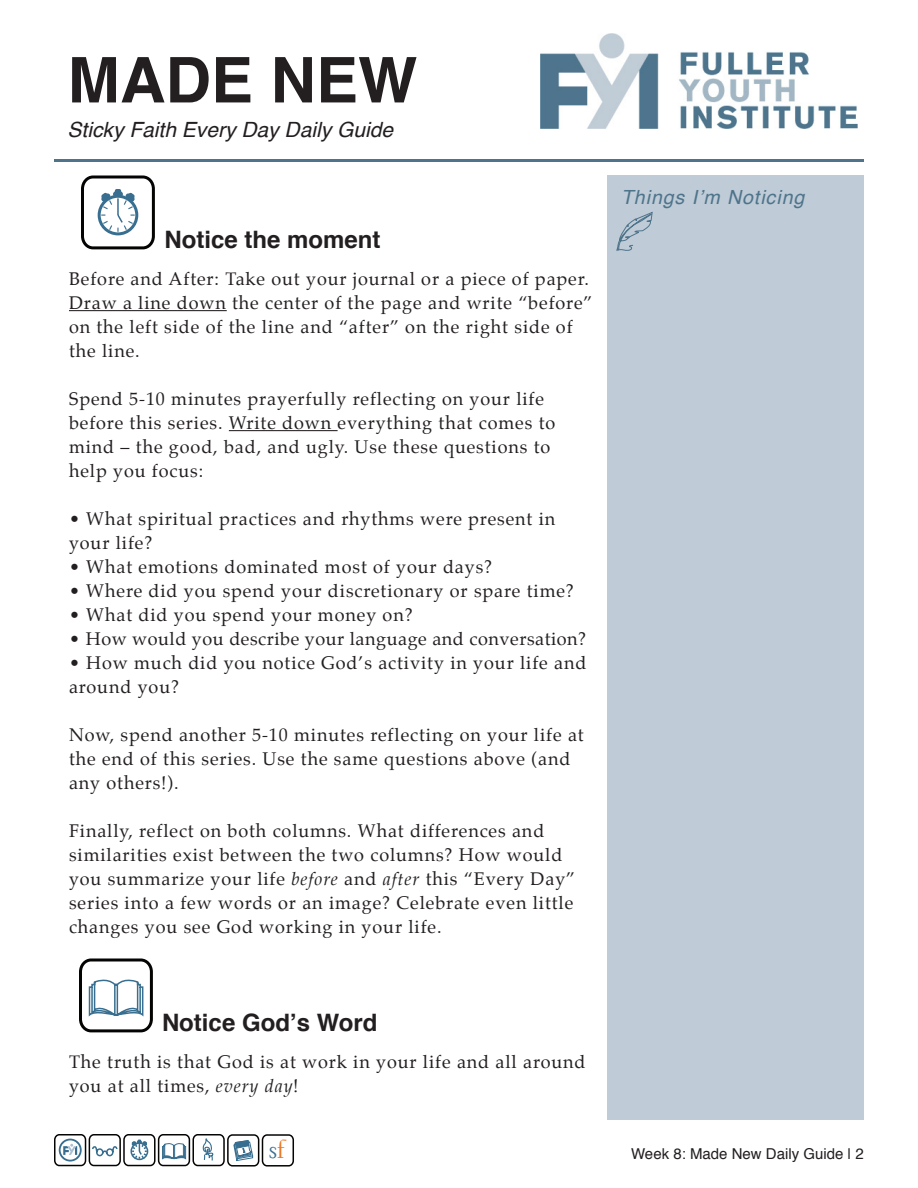
<style>
.page{position:relative;width:918px;height:1188px;background:#fff}
.page>*{position:absolute;margin:0;border:0;box-sizing:border-box;transform-origin:0 0}
.t1{font:700 63px "Helvetica";color:#231f20}
.t2{font:25.65px "Electra LH";color:#386e8f}
.t3{font:700 24px "Helvetica";color:#231f20}
.t4{font:italic 21px "Helvetica";color:#231f20}
.t5{font:italic 19.5px "Helvetica";letter-spacing:.05em;color:#4e748b}
.t6{font:18px/24px "Palatino";letter-spacing:.05em;color:#231f20}
.t7{font:18px "Palatino";letter-spacing:.03em;color:#231f20}
.t8{font:15px "Helvetica";color:#231f20}
.s1{font-style:italic}
.s2{color:#ea7924}
</style>
<div class="page">
<div style="left:608px;top:176px;width:256px;height:944px;background:#bfcbd6"></div>
<hr style="left:54px;top:159px;width:810px;height:3px;background:#4e748b">
<img style="left:540px;top:34px;width:318px;height:94px">
<hr style="left:69px;top:310px;width:158px;height:1px;background:#231f20">
<hr style="left:229px;top:430px;width:109px;height:1px;background:#231f20">
<svg style="left:59px;top:1139px;width:23px;height:23px"></svg>
<div style="left:54px;top:1134px;width:32px;height:32px;border:2px solid #040503;border-radius:5px"></div>
<svg style="left:88px;top:1134px;width:206px;height:33px"></svg>
<svg style="left:616px;top:211px;width:37px;height:40px"></svg>
<div style="left:81px;top:175px;width:74px;height:74px;border:3px solid #040503;border-radius:11px"></div>
<div style="left:98px;top:195px;width:40px;height:40px;border:3px solid #386e8f;border-radius:50%"></div>
<svg style="left:100px;top:189px;width:36px;height:44px"></svg>
<div style="left:79px;top:958px;width:74px;height:74px;border:3px solid #040503;border-radius:11px"></div>
<svg style="left:88px;top:979px;width:56px;height:38px"></svg>
<p class="t1" style="left:68px;top:29px;width:351px">MADE NEW</p>
<p class="t4" style="left:68px;top:113px;width:327px">Sticky Faith Every Day Daily Guide</p>
<p class="t3" style="left:165px;top:220px;width:218px">Notice the moment</p>
<p class="t6" style="left:69px;top:267px;width:525px">Before and After: Take out your journal or a piece of paper.<br>Draw a line down the center of the page and write “before” on the left side of the line and “after” on the right side of the line.</p>
<p class="t6" style="left:69px;top:387px;width:488px">Spend 5-10 minutes prayerfully reflecting on your life before this series. Write down everything that comes to mind – the good, bad, and ugly. Use these questions to help you focus:</p>
<p class="t6" style="left:69px;top:507px;width:488px">• What spiritual practices and rhythms were present in your life?</p>
<p class="t6" style="left:69px;top:555px;width:425px">• What emotions dominated most of your days?</p>
<p class="t6" style="left:69px;top:579px;width:506px">• Where did you spend your discretionary or spare time?</p>
<p class="t6" style="left:69px;top:603px;width:345px">• What did you spend your money on?</p>
<p class="t7" style="left:69px;top:624px;width:519px">• How would you describe your language and conversation?</p>
<p class="t6" style="left:69px;top:651px;width:519px">• How much did you notice God’s activity in your life and around you?</p>
<p class="t6" style="left:69px;top:723px;width:516px">Now, spend another 5-10 minutes reflecting on your life at the end of this series. Use the same questions above (and any others!).</p>
<p class="t6" style="left:69px;top:819px;width:508px">Finally, reflect on both columns. What differences and similarities exist between the two columns? How would you summarize your life <span class="s1">before</span> and <span class="s1">after</span> this “Every Day” series into a few words or an image? Celebrate even little changes you see God working in your life.</p>
<p class="t3" style="left:162px;top:1003px;width:217px">Notice God’s Word</p>
<p class="t6" style="left:69px;top:1050px;width:518px">The truth is that God is at work in your life and all around you at all times, <span class="s1">every day</span>!</p>
<h2 class="t2" style="left:269px;top:1134px;width:17px">s<span class="s2">f</span></h2>
<p class="t5" style="left:621px;top:181px;width:185px">Things I’m Noticing</p>
<p class="t8" style="left:631px;top:1142px;width:234px">Week 8: Made New Daily Guide | 2</p>
</div>
